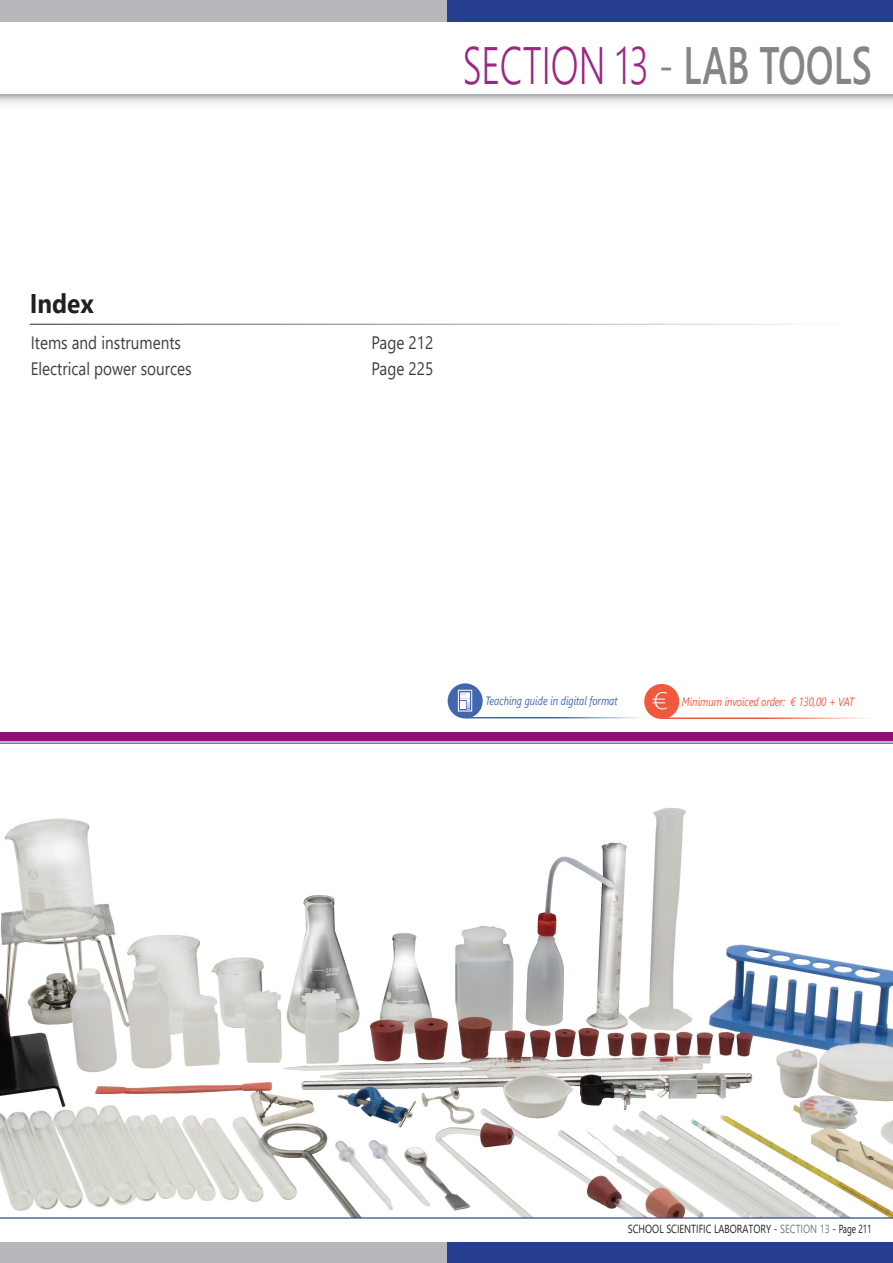
<style>
.page{position:relative;width:893px;height:1263px;background:#fff}
.page>*{position:absolute;margin:0;border:0;box-sizing:border-box;transform-origin:0 0}
.t1{font:300 52.5px "Segoe UI";color:#8f0f76;scale:.7 1}
.t2{font:700 27px "Segoe UI";color:#231f20;scale:.9 1}
.Argomenti_trattati{font:300 23.7px "Segoe UI";color:#fff;scale:1.38 1}
.BOX_TESTO{font:18px "Segoe UI";color:#3e3e3f;scale:.85 1}
.t3{font:italic 12px "Segoe UI";color:#f0593e;scale:.8 1}
.t4{font:italic 12px "Segoe UI";color:#4365b0;scale:.8 1}
.t5{font:11.7px "Segoe UI";color:#231f20;scale:.8 1}
.s1{color:#76787b}
.s2{font-weight:600;color:#76787b}
</style>
<div class="page">
<svg style="left:0;top:95px;width:893px;height:8px;background:#d6d7d9"></svg>
<div style="left:446px;top:0;width:447px;height:21px;background:#253f8e"></div>
<div style="left:0;top:0;width:446px;height:21px;background:#b7b8bb"></div>
<div style="left:446px;top:1242px;width:447px;height:21px;background:#253f8e"></div>
<div style="left:0;top:1242px;width:446px;height:21px;background:#b7b8bb"></div>
<hr style="left:0;top:1218px;width:893px;height:1px;background:#76787b">
<div style="left:0;top:732px;width:893px;height:9px;background:#8f0f76"></div>
<svg style="left:0;top:743px;width:893px;height:475px"></svg>
<div style="left:644px;top:684px;width:35px;height:35px;background:#f0593e;border-radius:50%"></div>
<hr style="left:662px;top:717px;width:210px;height:2px;background:#f0593e">
<svg style="left:448px;top:683px;width:35px;height:35px"></svg>
<hr style="left:466px;top:717px;width:183px;height:1px;background:#4365b0">
<div style="left:458px;top:690px;width:14px;height:21px;border:1px solid #fff"></div>
<svg style="left:460px;top:693px;width:10px;height:17px"></svg>
<h1 class="t1" style="left:463px;top:16px;width:586px">SECTION 13 <span class="s1">-</span> <span class="s2">LAB TOOLS</span></h1>
<p class="t2" style="left:30px;top:278px;width:73px">Index</p>
<p class="BOX_TESTO" style="left:31px;top:326px;width:178px">Items and instruments</p>
<p class="BOX_TESTO" style="left:371px;top:326px;width:74px">Page 212</p>
<p class="BOX_TESTO" style="left:31px;top:351px;width:191px">Electrical power sources</p>
<p class="BOX_TESTO" style="left:371px;top:351px;width:74px">Page 225</p>
<p class="t4" style="left:485px;top:690px;width:167px">Teaching guide in digital format</p>
<p class="Argomenti_trattati" style="left:651px;top:678px;width:14px">€</p>
<p class="t3" style="left:682px;top:690px;width:217px">Minimum invoiced order: € 130,00 + VAT</p>
<p class="t5" style="left:628px;top:1217px;width:306px">SCHOOL SCIENTIFIC LABORATORY - <span class="s1">SECTION 13</span> - Page 211</p>
</div>
